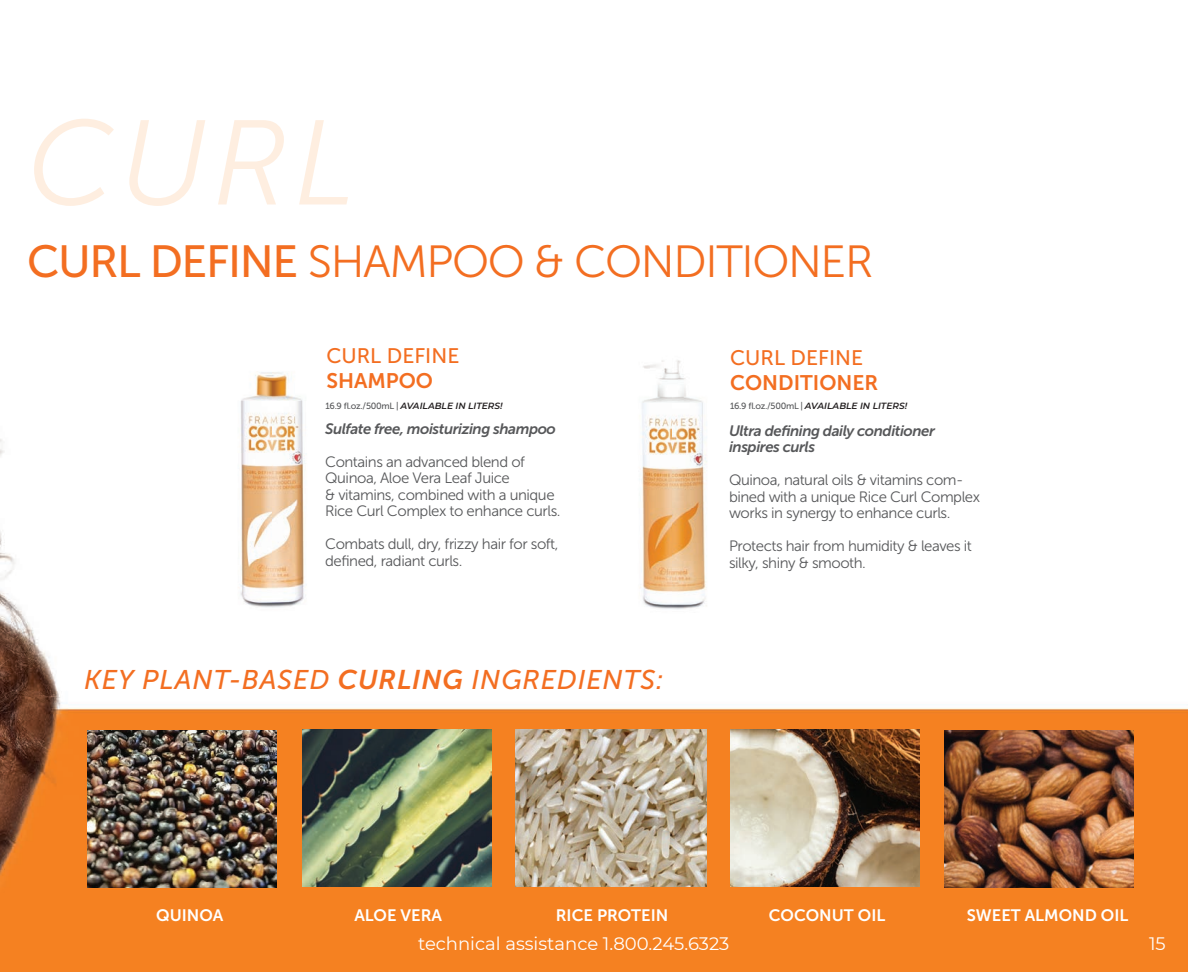
<style>
.page{position:relative;width:1188px;height:972px;background:#fff}
.page>*{position:absolute;margin:0;border:0;box-sizing:border-box;transform-origin:0 0}
.t1{font:45px "Museo Sans 300";letter-spacing:-.03em;color:#f36e21}
.t2{font:italic 27px "Museo Sans 500";letter-spacing:.03em;color:#f36e21}
.t3{font:21px "Museo Sans 500";color:#f36e21}
.t4{font:21px "Museo Sans 700";color:#f36e21}
.t5{font:18px "Montserrat";color:#fff}
.t6{font:16.5px "Museo Sans 700";color:#fff}
.t7{font:15px/16.5px "Museo Sans 300";letter-spacing:-.03em;color:#57585a}
.t8{font:italic 15px/16.5px "Museo Sans 700";letter-spacing:-.03em;color:#57585a}
.t9{font:italic 600 9px "Montserrat";color:#231f20}
.s1{font-family:"Museo Sans 500"}
.s2{font-family:"Museo Sans 500";font-weight:400;font-style:normal;color:#57585a}
.s3{font-family:"Museo Sans 700"}
</style>
<div class="page">
<img style="left:0;top:439px;width:1188px;height:533px">
<img style="left:87px;top:731px;width:189px;height:157px">
<img style="left:302px;top:729px;width:189px;height:157px">
<img style="left:730px;top:729px;width:189px;height:157px">
<img style="left:945px;top:731px;width:189px;height:157px">
<img style="left:516px;top:729px;width:190px;height:157px">
<img style="left:34px;top:119px;width:314px;height:87px">
<img style="left:227px;top:372px;width:91px;height:240px">
<img style="left:627px;top:360px;width:91px;height:254px">
<h1 class="t1" style="left:27px;top:237px;width:848px"><span class="s1">CURL DEFINE</span> SHAMPOO &amp; CONDITIONER</h1>
<h3 class="t3" style="left:326px;top:344px;width:134px">CURL DEFINE</h3>
<h3 class="t4" style="left:326px;top:369px;width:108px">SHAMPOO</h3>
<p class="t8" style="left:325px;top:420px;width:232px">Sulfate free, moisturizing shampoo</p>
<p class="t7" style="left:325px;top:453px;width:237px">Contains an advanced blend of<br>Quinoa, Aloe Vera Leaf Juice<br>&amp; vitamins, combined with a unique<br>Rice Curl Complex to enhance curls.</p>
<p class="t7" style="left:325px;top:536px;width:235px">Combats dull, dry, frizzy hair for soft, defined, radiant curls.</p>
<h3 class="t3" style="left:730px;top:347px;width:134px">CURL DEFINE</h3>
<h3 class="t4" style="left:730px;top:372px;width:150px">CONDITIONER</h3>
<p class="t8" style="left:729px;top:422px;width:207px">Ultra defining daily conditioner inspires curls</p>
<p class="t7" style="left:729px;top:472px;width:253px">Quinoa, natural oils &amp; vitamins com&shy;bined with a unique Rice Curl Complex works in synergy to enhance curls.</p>
<p class="t7" style="left:729px;top:538px;width:244px">Protects hair from humidity &amp; leaves it silky, shiny &amp; smooth.</p>
<p class="t9" style="left:326px;top:400px;width:179px"><span class="s2">16.9 fl.oz./500mL |</span> AVAILABLE IN LITERS!</p>
<p class="t9" style="left:730px;top:400px;width:179px"><span class="s2">16.9 fl.oz./500mL |</span> AVAILABLE IN LITERS!</p>
<h2 class="t2" style="left:84px;top:665px;width:581px">KEY PLANT-BASED <span class="s3">CURLING</span> INGREDIENTS:</h2>
<p class="t6" style="left:156px;top:906px;width:69px">QUINOA</p>
<p class="t6" style="left:354px;top:906px;width:89px">ALOE VERA</p>
<p class="t6" style="left:556px;top:906px;width:114px">RICE PROTEIN</p>
<p class="t6" style="left:769px;top:906px;width:118px">COCONUT OIL</p>
<p class="t6" style="left:967px;top:906px;width:163px">SWEET ALMOND OIL</p>
<p class="t5" style="left:418px;top:932px;width:313px">technical assistance 1.800.245.6323</p>
<p class="t5" style="left:1149px;top:932px;width:18px">15</p>
</div>
